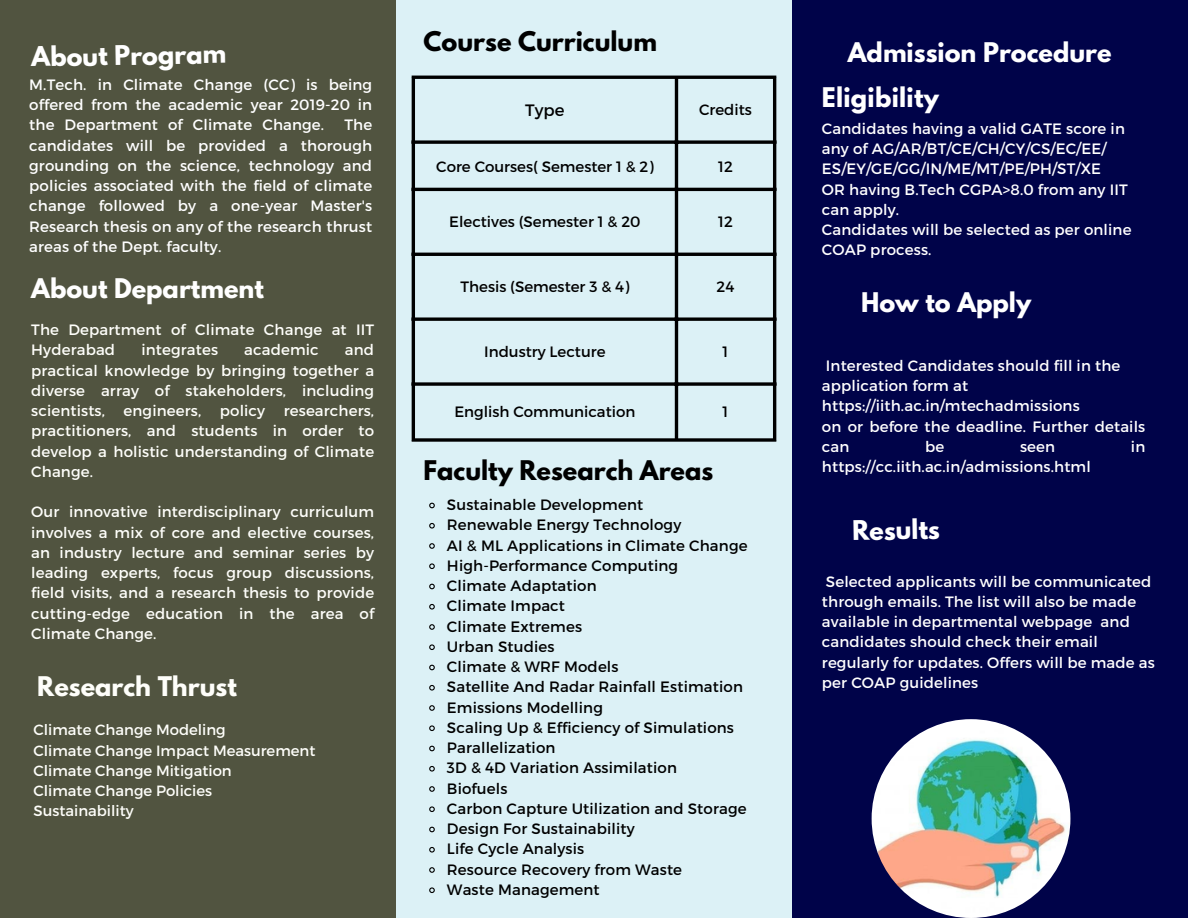
<style>
.page{position:relative;width:1188px;height:918px;background:#fff}
.page>*{position:absolute;margin:0;border:0;box-sizing:border-box;transform-origin:0 0}
.t1{font:700 24px "League Spartan";color:#fff}
.t2{font:700 24px "League Spartan";color:#000}
.t3{font:700 24px "League Spartan";color:#fefefa}
.t4{font:16.5px "Montserrat";color:#000}
.t5{font:15px/20.2px "Montserrat";letter-spacing:.01em;color:#fff}
.t6{font:15px "Montserrat";letter-spacing:.01em;color:#000}
.t7{font:15px/20.2px "Montserrat";letter-spacing:.01em;color:#fefefa;text-align:justify}
.t8{font:14.85px "Montserrat";color:#fefefa}
</style>
<div class="page">
<div style="left:396px;top:0;width:396px;height:918px;background:#dcf1f6"></div>
<hr style="left:412px;top:79px;width:3px;height:359px;background:#000">
<hr style="left:675px;top:79px;width:3px;height:359px;background:#000">
<hr style="left:773px;top:79px;width:3px;height:359px;background:#000">
<hr style="left:412px;top:76px;width:364px;height:3px;background:#000">
<svg style="left:415px;top:140px;width:358px;height:4px"></svg>
<hr style="left:412px;top:188px;width:364px;height:3px;background:#000">
<hr style="left:412px;top:253px;width:364px;height:3px;background:#000">
<svg style="left:415px;top:317px;width:358px;height:4px"></svg>
<svg style="left:415px;top:382px;width:358px;height:4px"></svg>
<svg style="left:412px;top:438px;width:364px;height:4px"></svg>
<div style="left:792px;top:0;width:396px;height:918px;background:#000349"></div>
<div style="left:0;top:0;width:396px;height:808px;background:#515440"></div>
<div style="left:0;top:799px;width:396px;height:119px;background:#515440"></div>
<img style="left:872px;top:719px;width:198px;height:199px;border-radius:50%">
<svg style="left:428px;top:502px;width:8px;height:7px"></svg>
<svg style="left:428px;top:522px;width:8px;height:7px"></svg>
<svg style="left:428px;top:542px;width:8px;height:8px"></svg>
<svg style="left:428px;top:563px;width:8px;height:7px"></svg>
<svg style="left:428px;top:583px;width:8px;height:7px"></svg>
<svg style="left:428px;top:603px;width:8px;height:7px"></svg>
<svg style="left:428px;top:623px;width:8px;height:8px"></svg>
<svg style="left:428px;top:644px;width:8px;height:7px"></svg>
<svg style="left:428px;top:664px;width:8px;height:7px"></svg>
<svg style="left:428px;top:684px;width:8px;height:7px"></svg>
<svg style="left:428px;top:704px;width:8px;height:8px"></svg>
<svg style="left:428px;top:725px;width:8px;height:7px"></svg>
<svg style="left:428px;top:745px;width:8px;height:7px"></svg>
<svg style="left:428px;top:765px;width:8px;height:7px"></svg>
<svg style="left:428px;top:785px;width:8px;height:8px"></svg>
<svg style="left:428px;top:806px;width:8px;height:7px"></svg>
<svg style="left:428px;top:826px;width:8px;height:7px"></svg>
<svg style="left:428px;top:846px;width:8px;height:7px"></svg>
<svg style="left:428px;top:866px;width:8px;height:8px"></svg>
<svg style="left:428px;top:887px;width:8px;height:7px"></svg>
<h1 class="t1" style="left:31px;top:45px;width:196px;rotate:-1deg">About Program</h1>
<p class="t5" style="left:29px;top:74px;width:344px;text-align:justify">M.Tech. in Climate Change (CC) is being offered from the academic year 2019-20 in the Department of Climate Change.</p>
<p class="t5" style="left:29px;top:114px;width:344px;text-align:justify;text-indent:315px">The candidates will be provided a thorough grounding on the science, technology and policies associated with the field of climate change followed by a one-year Master's Research thesis on any of the research thrust areas of the Dept. faculty.</p>
<p class="t1" style="left:31px;top:277px;width:234px">About Department</p>
<p class="t7" style="left:31px;top:319px;width:344px">The Department of Climate Change at IIT<br>Hyderabad</p>
<p class="t7" style="left:141px;top:339px;width:78px">integrates</p>
<p class="t7" style="left:244px;top:339px;width:76px">academic</p>
<p class="t7" style="left:31px;top:339px;width:344px;text-indent:314px">and practical knowledge by bringing together a diverse array of stakeholders, including scientists, engineers, policy researchers, practitioners, and students in order to develop a holistic understanding of Climate Change.</p>
<p class="t7" style="left:31px;top:501px;width:344px">Our innovative interdisciplinary curriculum involves a mix of core and elective courses, an industry lecture and seminar series by leading experts, focus group discussions, field visits, and a research thesis to provide cutting-edge education in the area of Climate Change.</p>
<p class="t3" style="left:37px;top:674px;width:201px">Research Thrust</p>
<p class="t8" style="left:34px;top:721px;width:194px">Climate Change Modeling</p>
<p class="t8" style="left:34px;top:741px;width:283px">Climate Change Impact Measurement</p>
<p class="t8" style="left:34px;top:761px;width:200px">Climate Change Mitigation</p>
<p class="t8" style="left:34px;top:781px;width:180px">Climate Change Policies</p>
<p class="t8" style="left:34px;top:801px;width:102px">Sustainability</p>
<p class="t2" style="left:424px;top:30px;width:235px">Course Curriculum</p>
<p class="t4" style="left:525px;top:99px;width:41px">Type</p>
<h1 class="t6" style="left:699px;top:100px;width:54px">Credits</h1>
<p class="t6" style="left:436px;top:157px;width:219px">Core Courses( Semester 1 &amp; 2)</p>
<p class="t6" style="left:718px;top:157px;width:16px">12</p>
<h1 class="t6" style="left:449px;top:212px;width:193px">Electives (Semester 1 &amp; 20</h1>
<p class="t6" style="left:718px;top:212px;width:16px">12</p>
<p class="t6" style="left:461px;top:277px;width:170px">Thesis (Semester 3 &amp; 4)</p>
<h1 class="t6" style="left:717px;top:277px;width:19px">24</h1>
<p class="t6" style="left:484px;top:342px;width:123px">Industry Lecture</p>
<p class="t6" style="left:723px;top:342px;width:7px">1</p>
<p class="t6" style="left:454px;top:402px;width:183px">English Communication</p>
<p class="t6" style="left:723px;top:402px;width:7px">1</p>
<p class="t2" style="left:424px;top:459px;width:291px">Faculty Research Areas</p>
<p class="t6" style="left:447px;top:495px;width:198px">Sustainable Development</p>
<p class="t6" style="left:447px;top:515px;width:236px">Renewable Energy Technology</p>
<p class="t6" style="left:447px;top:535px;width:302px">AI &amp; ML Applications in Climate Change</p>
<p class="t6" style="left:447px;top:556px;width:233px">High-Performance Computing</p>
<p class="t6" style="left:447px;top:576px;width:151px">Climate Adaptation</p>
<p class="t6" style="left:447px;top:596px;width:120px">Climate Impact</p>
<p class="t6" style="left:447px;top:616px;width:137px">Climate Extremes</p>
<p class="t6" style="left:447px;top:637px;width:109px">Urban Studies</p>
<p class="t6" style="left:447px;top:657px;width:173px">Climate &amp; WRF Models</p>
<h1 class="t6" style="left:447px;top:677px;width:297px">Satellite And Radar Rainfall Estimation</h1>
<p class="t6" style="left:447px;top:697px;width:157px">Emissions Modelling</p>
<p class="t6" style="left:447px;top:718px;width:289px">Scaling Up &amp; Efficiency of Simulations</p>
<p class="t6" style="left:447px;top:738px;width:110px">Parallelization</p>
<p class="t6" style="left:447px;top:758px;width:232px">3D &amp; 4D Variation Assimilation</p>
<p class="t6" style="left:447px;top:778px;width:62px">Biofuels</p>
<h1 class="t6" style="left:447px;top:799px;width:301px">Carbon Capture Utilization and Storage</h1>
<p class="t6" style="left:447px;top:819px;width:189px">Design For Sustainability</p>
<p class="t6" style="left:447px;top:839px;width:139px">Life Cycle Analysis</p>
<h1 class="t6" style="left:447px;top:859px;width:237px">Resource Recovery from Waste</h1>
<p class="t6" style="left:447px;top:880px;width:154px">Waste Management</p>
<p class="t1" style="left:848px;top:41px;width:265px">Admission Procedure</p>
<p class="t1" style="left:822px;top:85px;width:118px">Eligibility</p>
<p class="t5" style="left:822px;top:118px;width:305px">Candidates having a valid GATE score in any of AG/AR/BT/CE/CH/CY/CS/EC/EE/<br>ES/EY/GE/GG/IN/ME/MT/PE/PH/ST/XE</p>
<p class="t5" style="left:822px;top:178px;width:307px">OR having B.Tech CGPA&gt;8.0 from any IIT can apply.</p>
<p class="t5" style="left:822px;top:219px;width:311px">Candidates will be selected as per online<br>COAP process.</p>
<h1 class="t1" style="left:861px;top:290px;width:172px">How to Apply</h1>
<p class="t5" style="left:822px;top:355px;width:300px">Interested Candidates should fill in the application form at https://iith.ac.in/mtechadmissions</p>
<p class="t5" style="left:822px;top:415px;width:325px">on or before the deadline. Further details can</p>
<p class="t5" style="left:925px;top:436px;width:21px">be</p>
<p class="t5" style="left:1020px;top:436px;width:37px">seen</p>
<p class="t5" style="left:1131px;top:436px;width:16px">in</p>
<p class="t5" style="left:822px;top:456px;width:270px">https://cc.iith.ac.in/admissions.html</p>
<p class="t1" style="left:852px;top:519px;width:89px;rotate:-1deg">Results</p>
<p class="t5" style="left:822px;top:570px;width:334px">Selected applicants will be communicated through emails. The list will also be made available in departmental webpage and candidates should check their email regularly for updates. Offers will be made as per COAP guidelines</p>
</div>
